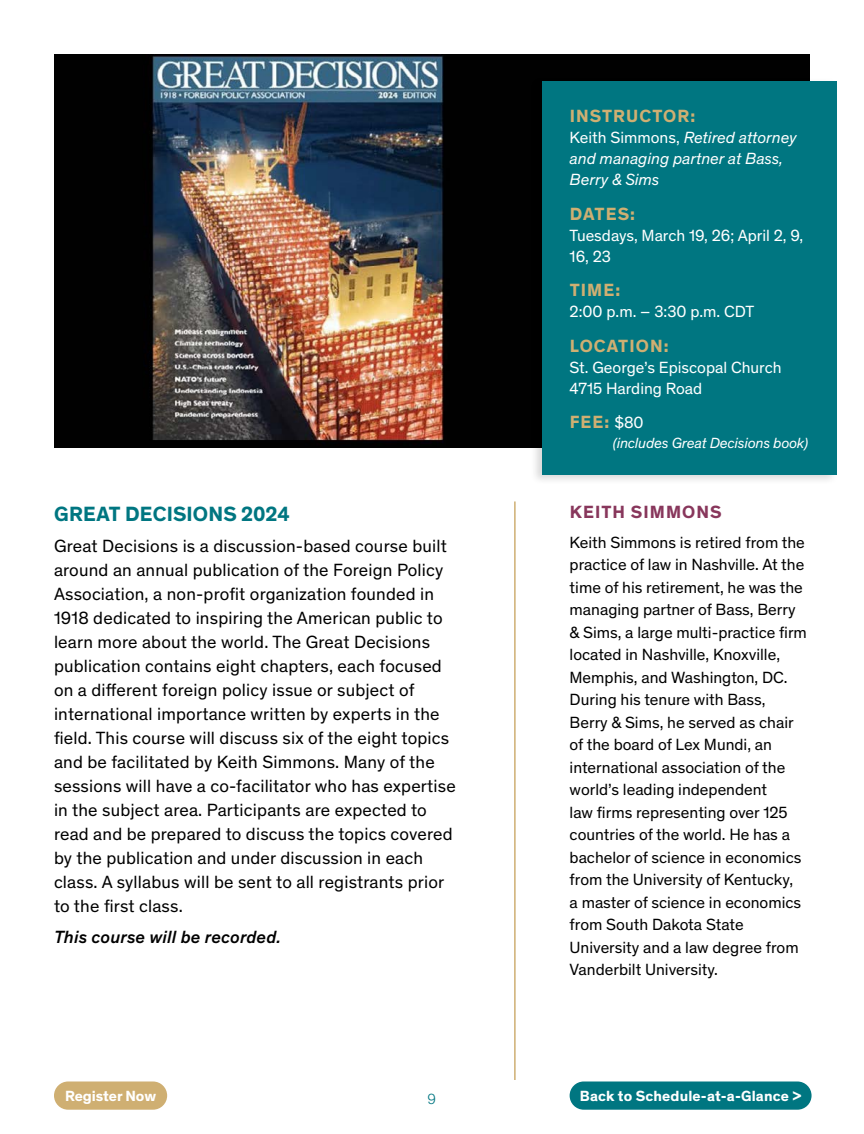
<style>
.page{position:relative;width:864px;height:1134px;background:#fff}
.page>*{position:absolute;margin:0;border:0;box-sizing:border-box;transform-origin:0 0}
.t1{font:700 21px "Theinhardt";letter-spacing:.005em;color:#007681}
.t2{font:18px/24px "Theinhardt";letter-spacing:.01em;color:#000}
.t3{font:700 18px "Theinhardt";letter-spacing:.06em;color:#cfaf72}
.t4{font:italic 500 18px "Theinhardt";letter-spacing:.01em;color:#000}
.t5{font:700 18px "Theinhardt";letter-spacing:.06em;color:#88375c}
.t6{font:16.5px/22.5px "Theinhardt";color:#000}
.t7{font:16.5px/21px "Theinhardt";color:#fff}
.t8{font:italic 16.5px/21px "Theinhardt";color:#fff}
.t9{font:700 15px "Theinhardt";letter-spacing:.01em;color:#fff}
.t10{font:italic 15px "Theinhardt";letter-spacing:-.01em;color:#fff}
.t11{font:300 15px "Theinhardt";color:#007681}
.s1{font-style:normal}
.s2{font-weight:400;font-size:16.5px;color:#fff}
</style>
<div class="page">
<img style="left:54px;top:54px;width:755px;height:393px">
<hr style="left:514px;top:501px;width:2px;height:579px;background:#cfaf72">
<div style="left:529px;top:77px;width:310px;height:409px;background:#000;opacity:.15"></div>
<div style="left:543px;top:81px;width:294px;height:393px;background:#007681"></div>
<div style="left:570px;top:1082px;width:242px;height:28px;background:#007681;border-radius:14px"></div>
<div style="left:54px;top:1082px;width:113px;height:28px;background:#cfaf72;border-radius:14px"></div>
<p class="t1" style="left:54px;top:499px;width:237px">GREAT DECISIONS 2024</p>
<p class="t2" style="left:54px;top:533px;width:403px">Great Decisions is a discussion-based course built around an annual publication of the Foreign Policy Association, a non-profit organization founded in 1918 dedicated to inspiring the American public to learn more about the world. The Great Decisions publication contains eight chapters, each focused on a different foreign policy issue or subject of international importance written by experts in the field. This course will discuss six of the eight topics and be facilitated by Keith Simmons. Many of the sessions will have a co-facilitator who has expertise in the subject area. Participants are expected to read and be prepared to discuss the topics covered by the publication and under discussion in each class. A syllabus will be sent to all registrants prior to the first class.</p>
<p class="t4" style="left:54px;top:923px;width:228px">This course will be recorded.</p>
<p class="t3" style="left:570px;top:103px;width:127px">INSTRUCTOR:</p>
<p class="t8" style="left:570px;top:126px;width:228px"><span class="s1">Keith Simmons,</span> Retired attorney and managing partner at Bass,<br>Berry &amp; Sims</p>
<p class="t3" style="left:570px;top:200px;width:67px">DATES:</p>
<p class="t7" style="left:570px;top:224px;width:235px">Tuesdays, March 19, 26; April 2, 9,<br>16, 23</p>
<p class="t3" style="left:570px;top:277px;width:52px">TIME:</p>
<p class="t7" style="left:570px;top:300px;width:186px">2:00 p.m. – 3:30 p.m. CDT</p>
<p class="t3" style="left:570px;top:332px;width:100px">LOCATION:</p>
<p class="t7" style="left:570px;top:356px;width:214px">St. George’s Episcopal Church<br>4715 Harding Road</p>
<p class="t3" style="left:570px;top:409px;width:76px">FEE: <span class="s2">$80</span></p>
<p class="t10" style="left:613px;top:432px;width:197px">(includes Great Decisions book)</p>
<p class="t5" style="left:570px;top:499px;width:153px">KEITH SIMMONS</p>
<p class="t6" style="left:570px;top:530px;width:239px">Keith Simmons is retired from the practice of law in Nashville. At the time of his retirement, he was the managing partner of Bass, Berry &amp; Sims, a large multi-practice firm located in Nashville, Knoxville,<br>Memphis, and Washington, DC.<br>During his tenure with Bass,<br>Berry &amp; Sims, he served as chair of the board of Lex Mundi, an international association of the world’s leading independent<br>law firms representing over 125 countries of the world. He has a bachelor of science in economics from the University of Kentucky,<br>a master of science in economics from South Dakota State<br>University and a law degree from<br>Vanderbilt University.</p>
<p class="t9" style="left:65px;top:1085px;width:93px">Register Now</p>
<p class="t9" style="left:580px;top:1085px;width:223px">Back to Schedule-at-a-Glance &gt;</p>
<p class="t11" style="left:427px;top:1088px;width:10px">9</p>
</div>
